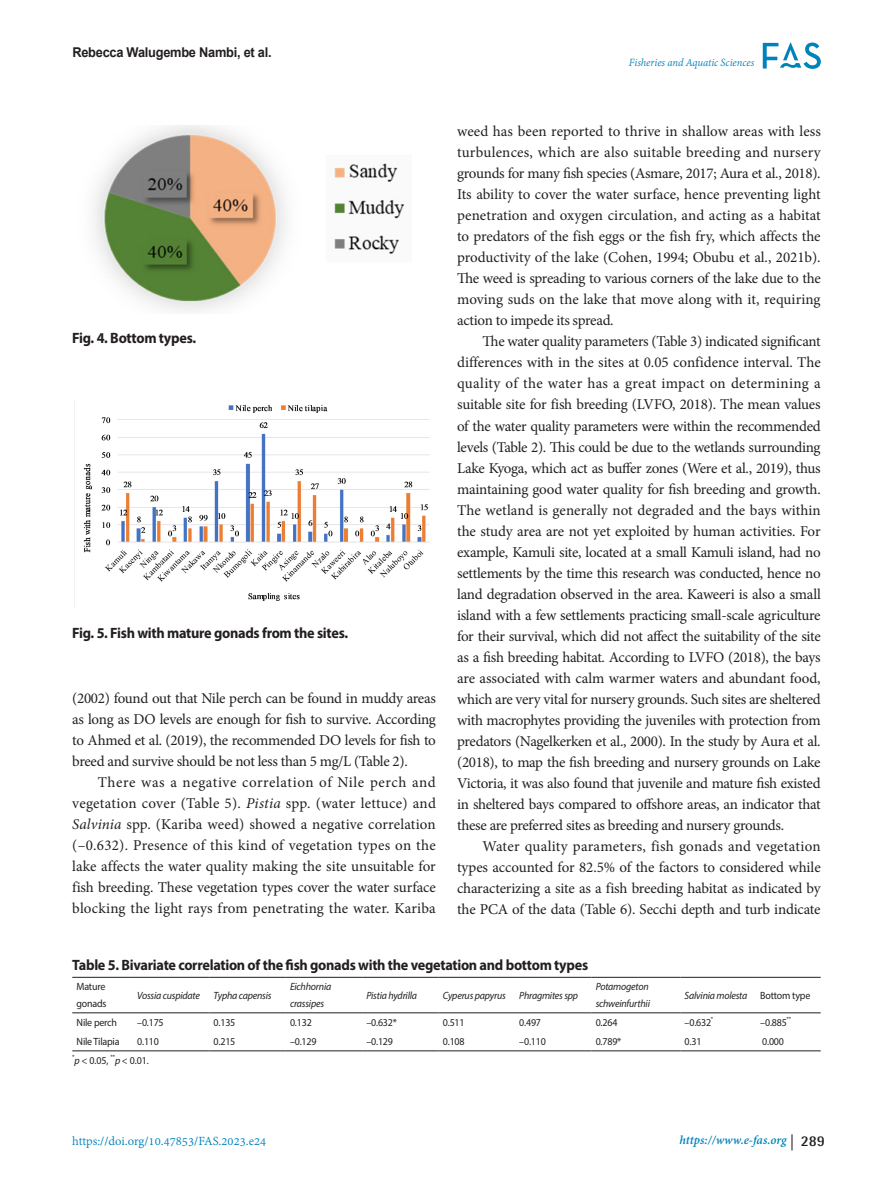
<style>
.page{position:relative;width:893px;height:1191px;background:#fff}
.page>*{position:absolute;margin:0;border:0;box-sizing:border-box;transform-origin:0 0}
.표준{font:15px/21px "Minion Pro";letter-spacing:-.015em;color:#231f20;text-align:justify}
.table_title{font:700 15px "Myriad Pro";letter-spacing:-.02em;color:#231f20;scale:.95 1}
.t1{font:13.5px "Adobe Devanagari";color:#0082bb}
.t2{font:700 13.5px "Arial";letter-spacing:-.02em;color:#231f20;scale:.95 1}
.t3{font:italic 700 13.5px "Adobe Devanagari";color:#0082bb}
.t4{font:italic 12px "Adobe Devanagari";letter-spacing:-.005em;color:#0082bb;scale:.95 1}
.table_main_text_left{font:10.5px/16.5px "Myriad Pro";letter-spacing:-.02em;color:#231f20;scale:.95 1}
.table_main_text_left-2{font:italic 10.5px/16.5px "Myriad Pro";letter-spacing:-.02em;color:#231f20;scale:.95 1}
.table_footnote{font:10.5px "Myriad Pro";color:#231f20;scale:.95 1}
.table_main_text_left-3{font:6.15px "Myriad Pro";color:#231f20;scale:.95 1}
.table_footnote-2{font:6.15px "Myriad Pro";color:#231f20;scale:.95 1}
.s1{font-style:italic}
.s2{font-family:"Helvetica Neue LT Pro";font-weight:400;font-style:normal;font-size:16.05px;color:#231f20}
.s3{font-family:"Rotis Semi Sans Std";font-style:normal;font-size:15px;color:#231f20}
</style>
<div class="page">
<svg style="left:763px;top:43px;width:58px;height:26px"></svg>
<img style="left:94px;top:125px;width:311px;height:186px">
<img style="left:74px;top:399px;width:356px;height:209px">
<hr style="left:72px;top:977px;width:61px;height:1px;background:#231f20">
<hr style="left:133px;top:977px;width:76px;height:1px;background:#231f20">
<hr style="left:209px;top:977px;width:77px;height:1px;background:#231f20">
<hr style="left:286px;top:977px;width:76px;height:1px;background:#231f20">
<hr style="left:362px;top:977px;width:77px;height:1px;background:#231f20">
<hr style="left:439px;top:977px;width:76px;height:1px;background:#231f20">
<hr style="left:515px;top:977px;width:76px;height:1px;background:#231f20">
<hr style="left:591px;top:977px;width:89px;height:1px;background:#231f20">
<hr style="left:680px;top:977px;width:76px;height:1px;background:#231f20">
<hr style="left:756px;top:977px;width:65px;height:1px;background:#231f20">
<hr style="left:72px;top:1012px;width:61px;height:1px;background:#231f20">
<hr style="left:133px;top:1012px;width:76px;height:1px;background:#231f20">
<hr style="left:209px;top:1012px;width:77px;height:1px;background:#231f20">
<hr style="left:286px;top:1012px;width:76px;height:1px;background:#231f20">
<hr style="left:362px;top:1012px;width:77px;height:1px;background:#231f20">
<hr style="left:439px;top:1012px;width:76px;height:1px;background:#231f20">
<hr style="left:515px;top:1012px;width:76px;height:1px;background:#231f20">
<hr style="left:591px;top:1012px;width:89px;height:1px;background:#231f20">
<hr style="left:680px;top:1012px;width:76px;height:1px;background:#231f20">
<hr style="left:756px;top:1012px;width:65px;height:1px;background:#231f20">
<hr style="left:72px;top:1050px;width:61px;height:1px;background:#231f20">
<hr style="left:133px;top:1050px;width:76px;height:1px;background:#231f20">
<hr style="left:209px;top:1050px;width:77px;height:1px;background:#231f20">
<hr style="left:286px;top:1050px;width:76px;height:1px;background:#231f20">
<hr style="left:362px;top:1050px;width:77px;height:1px;background:#231f20">
<hr style="left:439px;top:1050px;width:76px;height:1px;background:#231f20">
<hr style="left:515px;top:1050px;width:76px;height:1px;background:#231f20">
<hr style="left:591px;top:1050px;width:89px;height:1px;background:#231f20">
<hr style="left:680px;top:1050px;width:76px;height:1px;background:#231f20">
<hr style="left:756px;top:1050px;width:65px;height:1px;background:#231f20">
<p class="t2" style="left:72px;top:42px;width:211px">Rebecca Walugembe Nambi, et al.</p>
<p class="t4" style="left:629px;top:56px;width:133px">Fisheries and Aquatic Sciences</p>
<p class="table_title" style="left:72px;top:328px;width:132px">Fig. 4. Bottom types.</p>
<p class="table_title" style="left:72px;top:623px;width:292px">Fig. 5. Fish with mature gonads from the sites.</p>
<p class="표준" style="left:72px;top:688px;width:365px">(2002) found out that Nile perch can be found in muddy areas as long as DO levels are enough for fish to survive. According to Ahmed et al. (2019), the recommended DO levels for fish to breed and survive should be not less than 5 mg/L (Table 2).</p>
<p class="표준" style="left:72px;top:772px;width:365px;text-indent:26px">There was a negative correlation of Nile perch and vegetation cover (Table 5). <span class="s1">Pistia</span> spp. (water lettuce) and <span class="s1">Salvinia</span> spp. (Kariba weed) showed a negative correlation (–0.632). Presence of this kind of vegetation types on the lake affects the water quality making the site unsuitable for fish breeding. These vegetation types cover the water surface blocking the light rays from penetrating the water. Kariba</p>
<p class="표준" style="left:457px;top:121px;width:365px">weed has been reported to thrive in shallow areas with less turbulences, which are also suitable breeding and nursery grounds for many fish species (Asmare, 2017; Aura et al., 2018).<br>Its ability to cover the water surface, hence preventing light penetration and oxygen circulation, and acting as a habitat to predators of the fish eggs or the fish fry, which affects the productivity of the lake (Cohen, 1994; Obubu et al., 2021b).<br>The weed is spreading to various corners of the lake due to the moving suds on the lake that move along with it, requiring action to impede its spread.</p>
<p class="표준" style="left:457px;top:331px;width:365px;text-indent:26px">The water quality parameters (Table 3) indicated significant differences with in the sites at 0.05 confidence interval. The quality of the water has a great impact on determining a suitable site for fish breeding (LVFO, 2018). The mean values of the water quality parameters were within the recommended levels (Table 2). This could be due to the wetlands surrounding Lake Kyoga, which act as buffer zones (Were et al., 2019), thus maintaining good water quality for fish breeding and growth.<br>The wetland is generally not degraded and the bays within the study area are not yet exploited by human activities. For example, Kamuli site, located at a small Kamuli island, had no settlements by the time this research was conducted, hence no land degradation observed in the area. Kaweeri is also a small island with a few settlements practicing small-scale agriculture for their survival, which did not affect the suitability of the site as a fish breeding habitat. According to LVFO (2018), the bays are associated with calm warmer waters and abundant food, which are very vital for nursery grounds. Such sites are sheltered with macrophytes providing the juveniles with protection from predators (Nagelkerken et al., 2000). In the study by Aura et al. (2018), to map the fish breeding and nursery grounds on Lake Victoria, it was also found that juvenile and mature fish existed in sheltered bays compared to offshore areas, an indicator that these are preferred sites as breeding and nursery grounds.</p>
<p class="표준" style="left:457px;top:835px;width:365px;text-indent:26px">Water quality parameters, fish gonads and vegetation types accounted for 82.5% of the factors to considered while characterizing a site as a fish breeding habitat as indicated by the PCA of the data (Table 6). Secchi depth and turb indicate</p>
<p class="table_title" style="left:72px;top:955px;width:545px">Table 5. Bivariate correlation of the fish gonads with the vegetation and bottom types</p>
<p class="table_main_text_left" style="left:77px;top:978px;width:33px">Mature gonads</p>
<p class="table_main_text_left-2" style="left:137px;top:986px;width:68px">Vossia cuspidate</p>
<p class="table_main_text_left-2" style="left:214px;top:986px;width:62px">Typha capensis</p>
<p class="table_main_text_left-2" style="left:290px;top:978px;width:45px">Eichhornia crassipes</p>
<p class="table_main_text_left-2" style="left:366px;top:986px;width:55px">Pistia hydrilla</p>
<p class="table_main_text_left-2" style="left:443px;top:986px;width:68px">Cyperus papyrus</p>
<p class="table_main_text_left-2" style="left:519px;top:986px;width:63px">Phragmites spp</p>
<p class="table_main_text_left-2" style="left:596px;top:978px;width:59px">Potamogeton schweinfurthii</p>
<p class="table_main_text_left-2" style="left:685px;top:986px;width:68px">Salvinia molesta</p>
<p class="table_main_text_left" style="left:760px;top:986px;width:54px">Bottom type</p>
<p class="table_main_text_left" style="left:77px;top:1014px;width:44px">Nile perch</p>
<p class="table_main_text_left" style="left:137px;top:1014px;width:29px">–0.175</p>
<p class="table_main_text_left" style="left:214px;top:1014px;width:24px">0.135</p>
<p class="table_main_text_left" style="left:290px;top:1014px;width:24px">0.132</p>
<p class="table_main_text_left" style="left:366px;top:1014px;width:34px">–0.632*</p>
<p class="table_main_text_left" style="left:443px;top:1014px;width:24px">0.511</p>
<p class="table_main_text_left" style="left:519px;top:1014px;width:24px">0.497</p>
<p class="table_main_text_left" style="left:596px;top:1014px;width:24px">0.264</p>
<p class="table_main_text_left" style="left:685px;top:1014px;width:29px">–0.632</p>
<p class="table_main_text_left-3" style="left:711px;top:1015px;width:4px">*</p>
<p class="table_main_text_left-3" style="left:787px;top:1015px;width:6px">**</p>
<p class="table_main_text_left" style="left:760px;top:1014px;width:29px">–0.885</p>
<p class="table_main_text_left" style="left:77px;top:1033px;width:47px">Nile Tilapia</p>
<p class="table_main_text_left" style="left:137px;top:1033px;width:24px">0.110</p>
<p class="table_main_text_left" style="left:214px;top:1033px;width:24px">0.215</p>
<p class="table_main_text_left" style="left:290px;top:1033px;width:29px">–0.129</p>
<p class="table_main_text_left" style="left:366px;top:1033px;width:29px">–0.129</p>
<p class="table_main_text_left" style="left:443px;top:1033px;width:24px">0.108</p>
<p class="table_main_text_left" style="left:519px;top:1033px;width:29px">–0.110</p>
<p class="table_main_text_left" style="left:596px;top:1033px;width:29px">0.789*</p>
<p class="table_main_text_left" style="left:685px;top:1033px;width:19px">0.31</p>
<p class="table_main_text_left" style="left:762px;top:1033px;width:24px">0.000</p>
<p class="table_footnote-2" style="left:72px;top:1053px;width:4px">*</p>
<p class="table_footnote" style="left:75px;top:1054px;width:37px"><span class="s1">p</span> &lt; 0.05,</p>
<p class="table_footnote-2" style="left:110px;top:1053px;width:7px">**</p>
<p class="table_footnote" style="left:115px;top:1054px;width:37px"><span class="s1">p</span> &lt; 0.01.</p>
<p class="t1" style="left:72px;top:1133px;width:196px">https://doi.org/10.47853/FAS.2023.e24</p>
<p class="t3" style="left:680px;top:1132px;width:147px">https://www.e-fas.org <span class="s2">|</span> <span class="s3">289</span></p>
</div>
